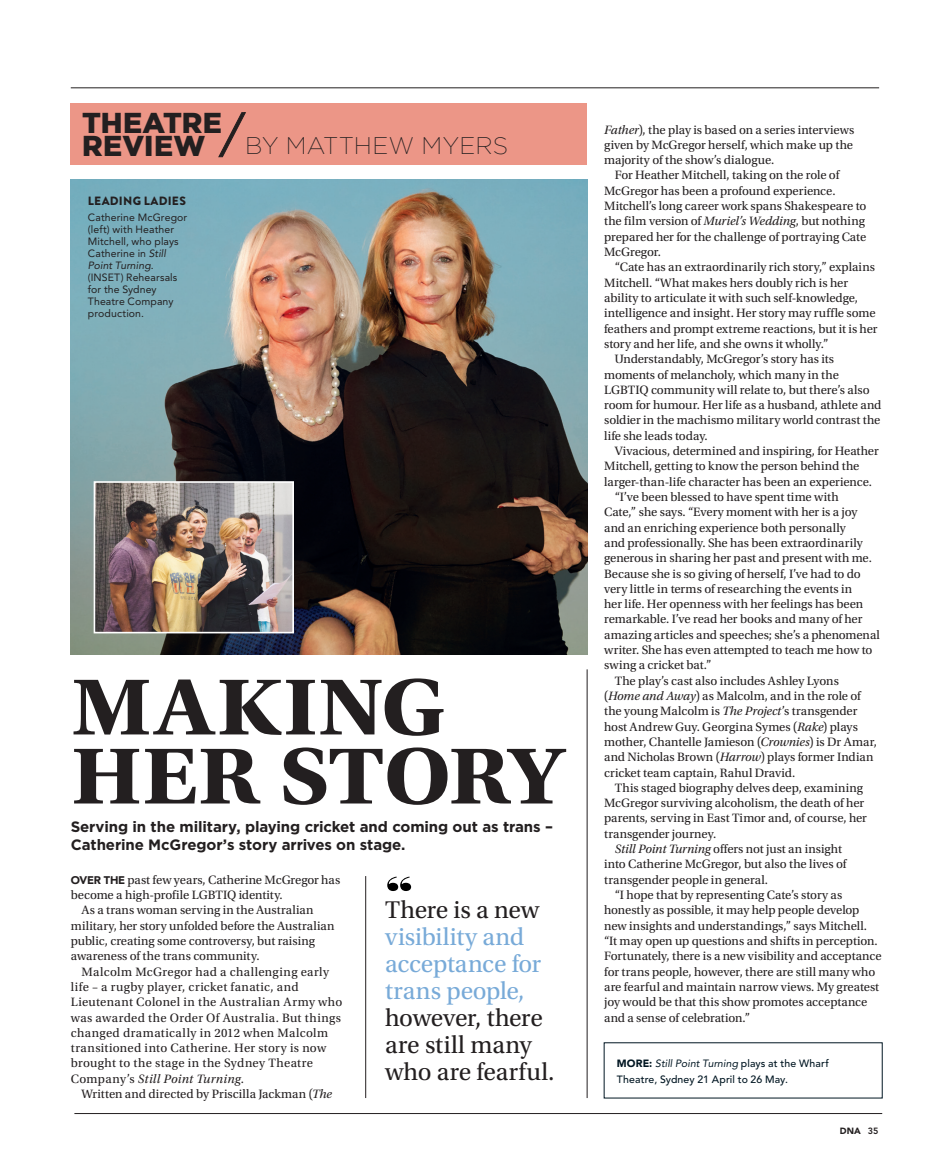
<style>
.page{position:relative;width:936px;height:1170px;background:#fff}
.page>*{position:absolute;margin:0;border:0;box-sizing:border-box;transform-origin:0 0}
.First_line_serif{font:700 83.55px/69px "Utopia Std";color:#231f20;scale:1.11 1}
.t1{font:900 28.65px "Gotham";letter-spacing:.01em;color:#231f20}
.BODY_COPY_serif{font:25.5px/26.8px "Utopia Std";letter-spacing:-.01em;color:#231f20}
.t2{font:200 24px "Gotham";letter-spacing:.01em;color:#231f20}
.First_line_serif-2{font:700 15px/18px "Gotham";letter-spacing:-.01em;color:#231f20}
.BODY_COPY_serif-2{font:12.75px/15.3px "Utopia Std";letter-spacing:-.005em;color:#231f20}
.BODY_COPY_serif-3{font:12.75px/15.3px "Utopia Std";letter-spacing:.025em;color:#231f20}
.First_line_serif-3{font:12.75px/15.3px "Utopia Std";letter-spacing:-.005em;color:#231f20}
.t3{font:900 12px "Brandon Grotesque";letter-spacing:.02em;color:#231f20}
.t4{font:10.5px/12px "Avenir LT Std";letter-spacing:.01em;color:#231f20}
.Footnote{font:500 10.5px/15.3px "Avenir LT Std";letter-spacing:.01em;color:#011622}
.t5{font:900 9px "Avenir LT Std";color:#231f20}
.s1{font-style:italic}
.s2{font-family:"Avenir";font-weight:900;font-size:11.1px}
.s3{color:#78aad8}
.s4{font-weight:900}
.s5{font-weight:400;font-style:italic}
.s6{font-weight:800}
</style>
<div class="page">
<hr style="left:71px;top:88px;width:808px;height:1px;background:#231f20">
<hr style="left:74px;top:1113px;width:808px;height:1px;background:#231f20">
<div style="left:71px;top:103px;width:516px;height:61px;background:#ec9687"></div>
<svg style="left:218px;top:112px;width:28px;height:45px"></svg>
<img style="left:71px;top:179px;width:516px;height:475px">
<hr style="left:587px;top:669px;width:1px;height:428px;background:#231f20">
<hr style="left:365px;top:876px;width:1px;height:221px;background:#231f20">
<img style="left:97px;top:484px;width:194px;height:146px">
<div style="left:94px;top:481px;width:200px;height:152px;border:2px solid #fff"></div>
<svg style="left:387px;top:876px;width:24px;height:15px"></svg>
<p class="t1" style="left:82px;top:106px;width:141px">THEATRE</p>
<p class="t1" style="left:82px;top:129px;width:125px">REVIEW</p>
<p class="t2" style="left:245px;top:133px;width:264px">BY MATTHEW MYERS</p>
<p class="t3" style="left:88px;top:192px;width:99px">LEADING LADIES</p>
<p class="t4" style="left:88px;top:212px;width:101px">Catherine McGregor (left) with Heather<br>Mitchell, who plays<br>Catherine in <span class="s1">Still<br>Point Turning</span>.</p>
<p class="t4" style="left:88px;top:272px;width:91px">(INSET) Rehearsals for the Sydney<br>Theatre Company production.</p>
<p class="First_line_serif" style="left:71px;top:673px;width:445px">MAKING<br>HER STORY</p>
<p class="First_line_serif-2" style="left:71px;top:817px;width:483px">Serving in the military, playing cricket and coming out as trans –<br>Catherine McGregor’s story arrives on stage.</p>
<p class="First_line_serif-3" style="left:71px;top:872px;width:271px"><span class="s2">OVER THE</span> past few years, Catherine McGregor has become a high-profile LGBTIQ identity.</p>
<p class="BODY_COPY_serif-2" style="left:71px;top:902px;width:265px;text-indent:11px">As a trans woman serving in the Australian military, her story unfolded before the Australian public, creating some controversy, but raising awareness of the trans community.</p>
<p class="BODY_COPY_serif-3" style="left:71px;top:963px;width:273px;text-indent:11px">Malcolm McGregor had a challenging early life – a rugby player, cricket fanatic, and Lieutenant Colonel in the Australian Army who was awarded the Order Of Australia. But things changed dramatically in 2012 when Malcolm transitioned into Catherine. Her story is now brought to the stage in the Sydney Theatre Company’s <span class="s1">Still Point Turning</span>.</p>
<p class="BODY_COPY_serif-2" style="left:81px;top:1086px;width:252px">Written and directed by Priscilla Jackman (<span class="s1">The</span></p>
<p class="BODY_COPY_serif" style="left:385px;top:896px;width:171px">There is a new <span class="s3">visibility and acceptance for trans people, </span>however, there are still many who are fearful.</p>
<p class="BODY_COPY_serif-2" style="left:604px;top:122px;width:252px;text-align:justify"><span class="s1">Father</span>), the play is based on a series interviews given by McGregor herself, which make up the majority of the show’s dialogue.</p>
<p class="BODY_COPY_serif-2" style="left:604px;top:168px;width:264px;text-indent:11px">For Heather Mitchell, taking on the role of McGregor has been a profound experience.<br>Mitchell’s long career work spans Shakespeare to the film version of <span class="s1">Muriel’s Wedding</span>, but nothing prepared her for the challenge of portraying Cate McGregor.</p>
<p class="BODY_COPY_serif-2" style="left:604px;top:260px;width:275px;text-indent:11px">“Cate has an extraordinarily rich story,” explains Mitchell. “What makes hers doubly rich is her ability to articulate it with such self-knowledge, intelligence and insight. Her story may ruffle some feathers and prompt extreme reactions, but it is her story and her life, and she owns it wholly.”</p>
<p class="BODY_COPY_serif-2" style="left:604px;top:351px;width:279px;text-indent:11px">Understandably, McGregor’s story has its moments of melancholy, which many in the LGBTIQ community will relate to, but there’s also room for humour. Her life as a husband, athlete and soldier in the machismo military world contrast the life she leads today.</p>
<p class="BODY_COPY_serif-2" style="left:604px;top:443px;width:276px;text-indent:11px">Vivacious, determined and inspiring, for Heather<br>Mitchell, getting to know the person behind the larger-than-life character has been an experience.</p>
<p class="BODY_COPY_serif-2" style="left:604px;top:489px;width:277px;text-indent:11px">“I’ve been blessed to have spent time with<br>Cate,” she says. “Every moment with her is a joy and an enriching experience both personally<br>and professionally. She has been extraordinarily generous in sharing her past and present with me.<br>Because she is so giving of herself, I’ve had to do very little in terms of researching the events in<br>her life. Her openness with her feelings has been remarkable. I’ve read her books and many of her amazing articles and speeches; she’s a phenomenal writer. She has even attempted to teach me how to swing a cricket bat.”</p>
<p class="BODY_COPY_serif-2" style="left:604px;top:673px;width:274px;text-indent:11px">The play’s cast also includes Ashley Lyons (<span class="s1">Home and Away</span>) as Malcolm, and in the role of the young Malcolm is <span class="s1">The Project</span>’s transgender host Andrew Guy. Georgina Symes (<span class="s1">Rake</span>) plays mother, Chantelle Jamieson (<span class="s1">Crownies</span>) is Dr Amar, and Nicholas Brown (<span class="s1">Harrow</span>) plays former Indian cricket team captain, Rahul Dravid.</p>
<p class="BODY_COPY_serif-2" style="left:604px;top:780px;width:264px;text-indent:11px">This staged biography delves deep, examining McGregor surviving alcoholism, the death of her parents, serving in East Timor and, of course, her transgender journey.</p>
<p class="BODY_COPY_serif-2" style="left:604px;top:841px;width:244px;text-indent:11px"><span class="s1">Still Point Turning</span> offers not just an insight into Catherine McGregor, but also the lives of transgender people in general.</p>
<p class="BODY_COPY_serif-2" style="left:604px;top:887px;width:279px;text-indent:11px">“I hope that by representing Cate’s story as honestly as possible, it may help people develop new insights and understandings,” says Mitchell. “It may open up questions and shifts in perception.<br>Fortunately, there is a new visibility and acceptance for trans people, however, there are still many who are fearful and maintain narrow views. My greatest joy would be that this show promotes acceptance and a sense of celebration.”</p>
<p class="Footnote" style="left:617px;top:1056px;width:213px"><span class="s4">MORE:</span> <span class="s5">Still Point Turning</span> plays at the Wharf<br>Theatre, Sydney 21 April to 26 May.</p>
<p class="t5" style="left:839px;top:1124px;width:40px">DNA <span class="s6">35</span></p>
</div>
